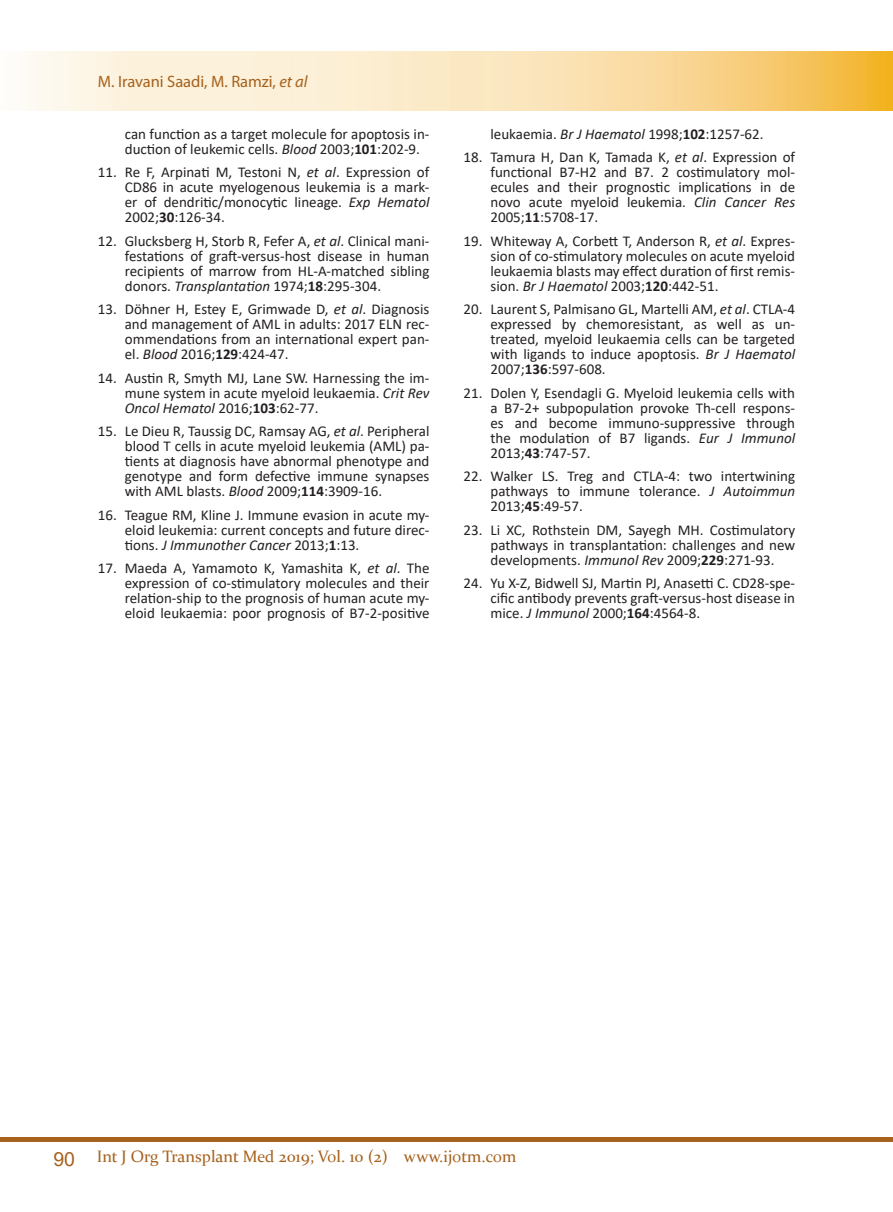
<style>
.page{position:relative;width:893px;height:1212px;background:#fff}
.page>*{position:absolute;margin:0;border:0;box-sizing:border-box;transform-origin:0 0}
.t1{font:16.5px "Constantia";color:#a6611c}
.Runnig_Author{font:16.5px "Myriad Pro";letter-spacing:-.005em;color:#a6611c}
.t2{font:15px/15px "Calibri";color:#231f20;text-align:justify}
.s1{font-style:italic}
.s2{font-weight:700}
.s3{font-family:"Arial";font-size:19.5px}
</style>
<div class="page">
<div style="left:0;top:1137px;width:893px;height:5px;background:#a6611c"></div>
<img style="left:29px;top:52px;width:864px;height:59px">
<p class="Runnig_Author" style="left:98px;top:72px;width:211px">M. Iravani Saadi, M. Ramzi, <span class="s1">et al</span></p>
<p class="t2" style="left:125px;top:126px;width:306px">can function as a target molecule for apoptosis in&shy;duction of leukemic cells. <span class="s1">Blood</span> 2003;<span class="s2">101</span>:202-9.</p>
<p class="t2" style="left:125px;top:164px;width:306px;text-indent:-27px">11. Re F, Arpinati M, Testoni N, <span class="s1">et al</span>. Expression of CD86 in acute myelogenous leukemia is a mark&shy;er of dendritic/monocytic lineage. <span class="s1">Exp Hematol </span>2002;<span class="s2">30</span>:126-34.</p>
<p class="t2" style="left:125px;top:233px;width:306px;text-indent:-27px">12. Glucksberg H, Storb R, Fefer A, <span class="s1">et al</span>. Clinical mani&shy;festations of graft-versus-host disease in human recipients of marrow from HL-A-matched sibling donors. <span class="s1">Transplantation</span> 1974;<span class="s2">18</span>:295-304.</p>
<p class="t2" style="left:125px;top:301px;width:306px;text-indent:-27px">13. Döhner H, Estey E, Grimwade D, <span class="s1">et al</span>. Diagnosis and management of AML in adults: 2017 ELN rec&shy;ommendations from an international expert pan&shy;el. <span class="s1">Blood</span> 2016;<span class="s2">129</span>:424-47.</p>
<p class="t2" style="left:125px;top:370px;width:306px;text-indent:-27px">14. Austin R, Smyth MJ, Lane SW. Harnessing the im&shy;mune system in acute myeloid leukaemia. <span class="s1">Crit Rev Oncol Hematol</span> 2016;<span class="s2">103</span>:62-77.</p>
<p class="t2" style="left:125px;top:423px;width:306px;text-indent:-27px">15. Le Dieu R, Taussig DC, Ramsay AG, <span class="s1">et al</span>. Peripheral blood T cells in acute myeloid leukemia (AML) pa&shy;tients at diagnosis have abnormal phenotype and genotype and form defective immune synapses with AML blasts. <span class="s1">Blood</span> 2009;<span class="s2">114</span>:3909-16.</p>
<p class="t2" style="left:125px;top:507px;width:306px;text-indent:-27px">16. Teague RM, Kline J. Immune evasion in acute my&shy;eloid leukemia: current concepts and future direc&shy;tions. <span class="s1">J Immunother Cancer</span> 2013;<span class="s2">1</span>:13.</p>
<p class="t2" style="left:125px;top:560px;width:306px;text-indent:-27px">17. Maeda A, Yamamoto K, Yamashita K, <span class="s1">et al</span>. The expression of co‐stimulatory molecules and their relation‐ship to the prognosis of human acute my&shy;eloid leukaemia: poor prognosis of B7‐2‐positive</p>
<p class="t2" style="left:490px;top:126px;width:275px">leukaemia. <span class="s1">Br J Haematol</span> 1998;<span class="s2">102</span>:1257-62.</p>
<p class="t2" style="left:490px;top:149px;width:306px;text-indent:-27px">18. Tamura H, Dan K, Tamada K, <span class="s1">et al</span>. Expression of functional B7-H2 and B7. 2 costimulatory mol&shy;ecules and their prognostic implications in de novo acute myeloid leukemia. <span class="s1">Clin Cancer Res </span>2005;<span class="s2">11</span>:5708-17.</p>
<p class="t2" style="left:490px;top:233px;width:306px;text-indent:-27px">19. Whiteway A, Corbett T, Anderson R, <span class="s1">et al</span>. Expres&shy;sion of co‐stimulatory molecules on acute myeloid leukaemia blasts may effect duration of first remis&shy;sion. <span class="s1">Br J Haematol</span> 2003;<span class="s2">120</span>:442-51.</p>
<p class="t2" style="left:490px;top:301px;width:306px;text-indent:-27px">20. Laurent S, Palmisano GL, Martelli AM, <span class="s1">et al</span>. CTLA‐4 expressed by chemoresistant, as well as un&shy;treated, myeloid leukaemia cells can be targeted with ligands to induce apoptosis. <span class="s1">Br J Haematol </span>2007;<span class="s2">136</span>:597-608.</p>
<p class="t2" style="left:490px;top:385px;width:306px;text-indent:-27px">21. Dolen Y, Esendagli G. Myeloid leukemia cells with a B7‐2+ subpopulation provoke Th‐cell respons&shy;es and become immuno‐suppressive through the modulation of B7 ligands. <span class="s1">Eur J Immunol </span>2013;<span class="s2">43</span>:747-57.</p>
<p class="t2" style="left:490px;top:468px;width:306px;text-indent:-27px">22. Walker LS. Treg and CTLA-4: two intertwining pathways to immune tolerance. <span class="s1">J Autoimmun </span>2013;<span class="s2">45</span>:49-57.</p>
<p class="t2" style="left:490px;top:522px;width:306px;text-indent:-27px">23. Li XC, Rothstein DM, Sayegh MH. Costimulatory pathways in transplantation: challenges and new developments. <span class="s1">Immunol Rev</span> 2009;<span class="s2">229</span>:271-93.</p>
<p class="t2" style="left:490px;top:575px;width:306px;text-indent:-27px">24. Yu X-Z, Bidwell SJ, Martin PJ, Anasetti C. CD28-spe&shy;cific antibody prevents graft-versus-host disease in mice. <span class="s1">J Immunol</span> 2000;<span class="s2">164</span>:4564-8.</p>
<p class="t1" style="left:53px;top:1145px;width:464px"><span class="s3">90</span> Int J Org Transplant Med 2019; Vol. 10 (2) www.ijotm.com</p>
</div>
